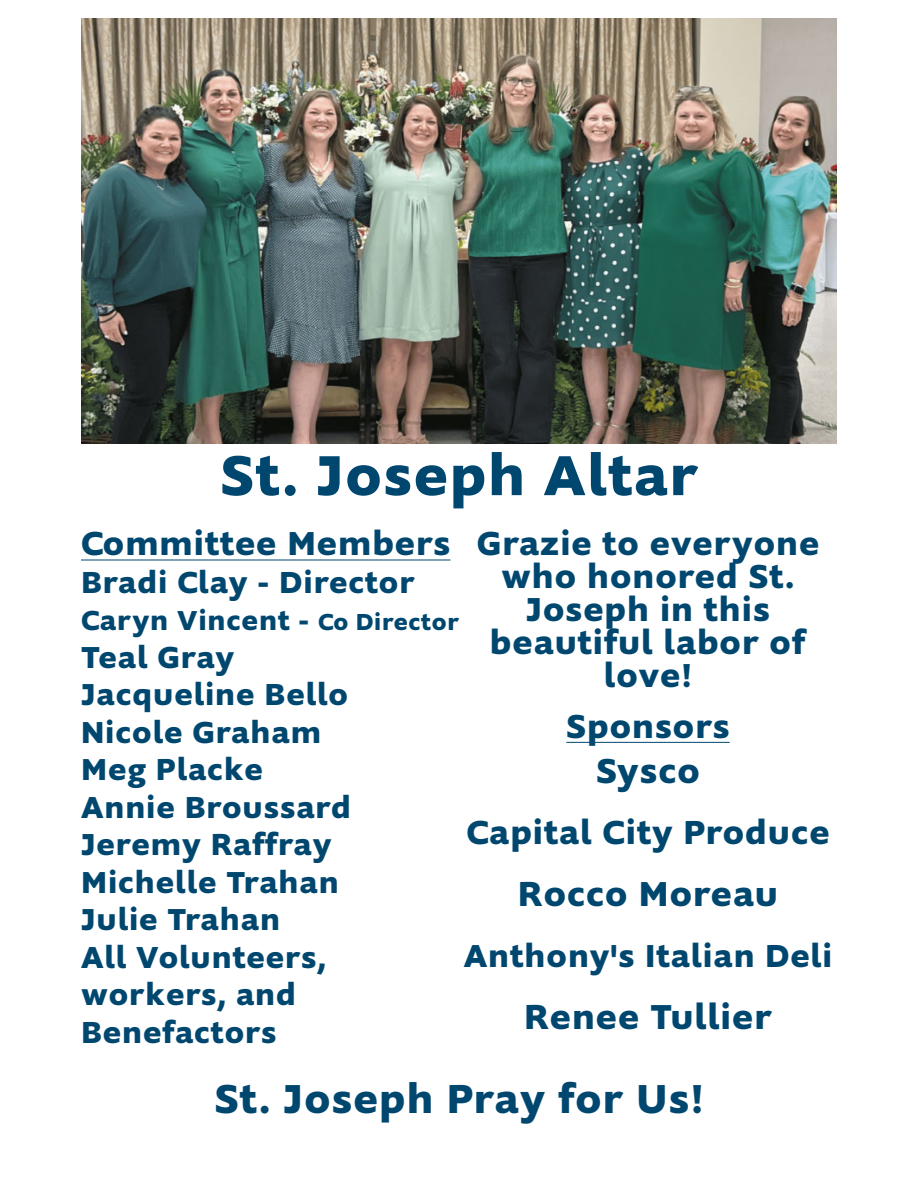
<style>
.page{position:relative;width:918px;height:1188px;background:#fff}
.page>*{position:absolute;margin:0;border:0;box-sizing:border-box;transform-origin:0 0}
.t1{font:700 58.5px "Supra";letter-spacing:.03em;color:#00476f}
.t2{font:700 42px "Supra";letter-spacing:.03em;color:#00476f}
.t3{font:700 36px "Supra";letter-spacing:.03em;color:#00476f}
.t4{font:700 34.5px/33px "Supra";letter-spacing:.03em;color:#00476f;text-align:center}
.t5{font:700 33px "Supra";letter-spacing:.03em;color:#00476f}
.t6{font:700 31.5px/37.5px "Supra";letter-spacing:.03em;color:#00476f}
.t7{font:700 28.5px "Supra";letter-spacing:.03em;color:#00476f}
.s1{font-size:24px}
</style>
<div class="page">
<img style="left:81px;top:18px;width:756px;height:426px">
<hr style="left:81px;top:560px;width:369px;height:1px;background:#00476f">
<hr style="left:566px;top:742px;width:164px;height:1px;background:#00476f">
<p class="t1" style="left:220px;top:433px;width:479px">St. Joseph Altar</p>
<p class="t4" style="left:81px;top:527px;width:371px">Committee Members</p>
<p class="t6" style="left:81px;top:563px;width:335px">Bradi Clay - Director</p>
<p class="t7" style="left:81px;top:600px;width:379px">Caryn Vincent - <span class="s1">Co Director</span></p>
<p class="t6" style="left:81px;top:638px;width:271px">Teal Gray<br>Jacqueline Bello<br>Nicole Graham<br>Meg Placke<br>Annie Broussard<br>Jeremy Raffray<br>Michelle Trahan<br>Julie Trahan<br>All Volunteers, workers, and<br>Benefactors</p>
<p class="t4" style="left:477px;top:527px;width:344px">Grazie to everyone who honored St.<br>Joseph in this beautiful labor of love!</p>
<p class="t4" style="left:566px;top:709px;width:165px">Sponsors</p>
<p class="t3" style="left:596px;top:745px;width:105px">Sysco</p>
<p class="t4" style="left:466px;top:816px;width:365px">Capital City Produce</p>
<p class="t3" style="left:518px;top:868px;width:262px">Rocco Moreau</p>
<p class="t5" style="left:464px;top:932px;width:370px">Anthony's Italian Deli</p>
<p class="t3" style="left:524px;top:991px;width:249px">Renee Tullier</p>
<p class="t2" style="left:214px;top:1068px;width:491px">St. Joseph Pray for Us!</p>
</div>
